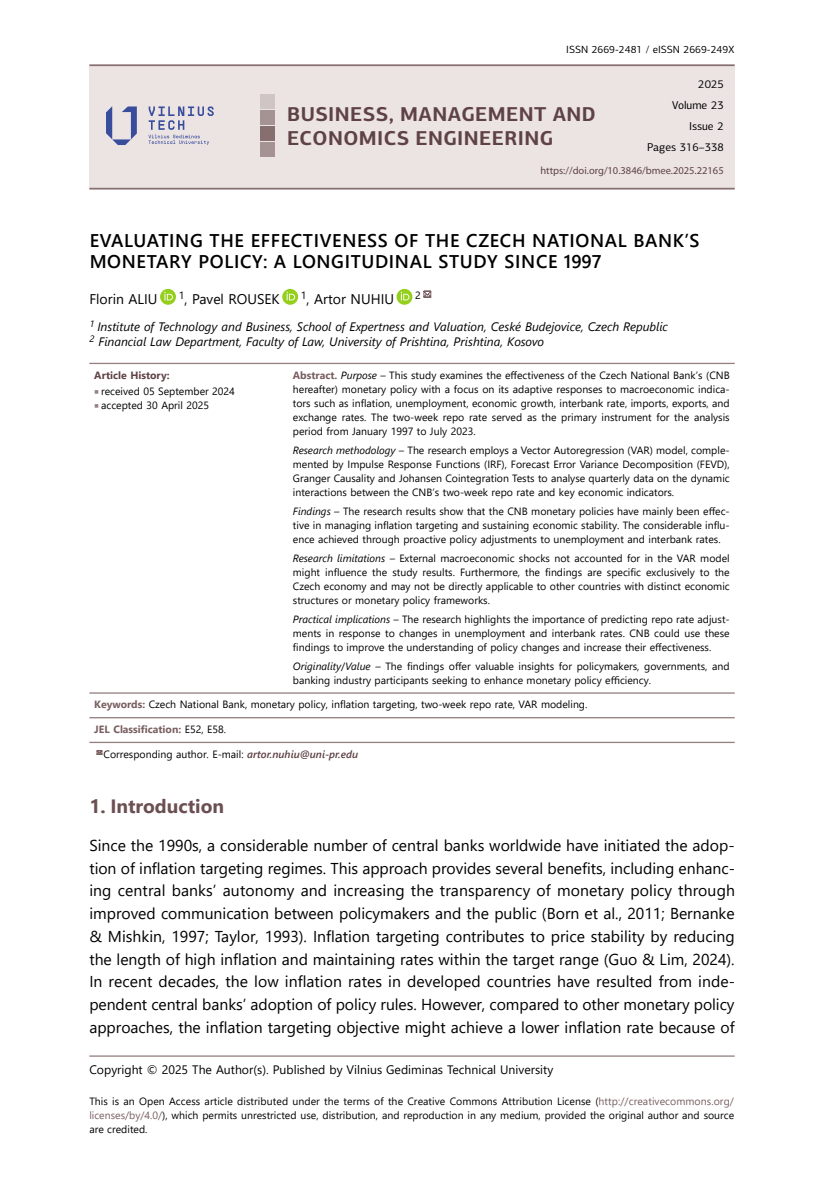
<style>
.page{position:relative;width:834px;height:1191px;background:#fff}
.page>*{position:absolute;margin:0;border:0;box-sizing:border-box;transform-origin:0 0}
.t1{font:700 20.12px/24.2px "PF Centro Sans Pro";letter-spacing:.02em;color:#5f4245}
.t2{font:700 19.25px "Segoe UI";color:#6c4f52}
.t3{font:600 18.38px/21px "Segoe UI";letter-spacing:.035em;color:#000}
.t4{font:15.75px/22.8px "Segoe UI";color:#000;text-align:justify}
.t5{font:14px "Segoe UI";color:#000}
.t6{font:italic 12.25px/15.4px "Segoe UI";color:#000}
.t7{font:12.25px "Segoe UI";color:#000}
.t8{font:11.38px/21.2px "PF Centro Sans Pro";color:#000;text-align:right}
.t9{font:10.5px/14px "Segoe UI";color:#000;text-align:justify}
.t10{font:10.5px "Myriad Pro";color:#5f4245}
.t11{font:10.5px "PF Centro Sans Pro";color:#000}
.t12{font:700 10.5px "Segoe UI";color:#795e60}
.t13{font:700 10.5px "Segoe UI";color:#5f4245}
.s1{font-weight:700;color:#795e60}
.s2{font-style:italic}
.s3{font-family:"Minion Pro";font-size:12.25px;color:#968080}
.s4{font-weight:400;color:#000}
.s5{font-weight:600;font-style:italic;color:#5f4245}
.s6{color:#795e60}
</style>
<div class="page">
<hr style="left:89px;top:1055px;width:645px;height:1px;background:#968080">
<div style="left:89px;top:66px;width:645px;height:122px;background:#ece4e3"></div>
<hr style="left:89px;top:64px;width:645px;height:2px;background:#876e6f">
<hr style="left:89px;top:188px;width:645px;height:1px;background:#876e6f">
<div style="left:260px;top:94px;width:14px;height:15px;background:#cfc5c5"></div>
<div style="left:260px;top:110px;width:14px;height:15px;background:#a59293"></div>
<div style="left:260px;top:126px;width:14px;height:15px;background:#876e6f"></div>
<div style="left:260px;top:142px;width:14px;height:15px;background:#a59293"></div>
<svg style="left:106px;top:106px;width:31px;height:39px"></svg>
<svg style="left:149px;top:106px;width:65px;height:39px"></svg>
<svg style="left:160px;top:289px;width:16px;height:16px"></svg>
<svg style="left:164px;top:292px;width:9px;height:8px"></svg>
<svg style="left:282px;top:289px;width:16px;height:16px"></svg>
<svg style="left:286px;top:292px;width:9px;height:8px"></svg>
<svg style="left:396px;top:289px;width:16px;height:16px"></svg>
<svg style="left:400px;top:292px;width:9px;height:8px"></svg>
<svg style="left:423px;top:290px;width:9px;height:8px"></svg>
<hr style="left:89px;top:363px;width:199px;height:1px;background:#968080">
<hr style="left:288px;top:363px;width:446px;height:1px;background:#968080">
<hr style="left:89px;top:692px;width:199px;height:1px;background:#968080">
<hr style="left:288px;top:692px;width:446px;height:1px;background:#968080">
<hr style="left:89px;top:717px;width:199px;height:1px;background:#968080">
<hr style="left:288px;top:717px;width:446px;height:1px;background:#968080">
<hr style="left:89px;top:741px;width:199px;height:2px;background:#968080">
<hr style="left:288px;top:741px;width:446px;height:2px;background:#968080">
<svg style="left:96px;top:750px;width:7px;height:5px"></svg>
<p class="t11" style="left:566px;top:43px;width:169px">ISSN 2669-2481 / eISSN 2669-249X</p>
<p class="t8" style="left:647px;top:73px;width:78px">2025<br>Volume 23<br>Issue 2<br>Pages 316–338</p>
<p class="t10" style="left:540px;top:164px;width:185px">https://doi.org/10.3846/bmee.2025.22165</p>
<h1 class="t1" style="left:287px;top:102px;width:310px">BUSINESS, MANAGEMENT AND<br>ECONOMICS ENGINEERING</h1>
<h3 class="t3" style="left:90px;top:228px;width:611px">EVALUATING THE EFFECTIVENESS OF THE CZECH NATIONAL BANK’S<br>MONETARY POLICY: A LONGITUDINAL STUDY SINCE 1997</h3>
<h3 class="t5" style="left:89px;top:286px;width:70px">Florin ALIU</h3>
<h3 class="t5" style="left:179px;top:286px;width:102px"><sup>1</sup>, Pavel ROUSEK</h3>
<h3 class="t5" style="left:301px;top:286px;width:94px"><sup>1</sup>, Artor NUHIU</h3>
<p class="t9" style="left:415px;top:288px;width:7px">2</p>
<p class="t6" style="left:89px;top:317px;width:580px"><sup>1</sup> Institute of Technology and Business, School of Expertness and Valuation, Ceské Budejovice, Czech Republic<br><sup>2</sup> Financial Law Department, Faculty of Law, University of Prishtina, Prishtina, Kosovo</p>
<p class="t13" style="left:94px;top:365px;width:77px">Article History:</p>
<p class="t9" style="left:293px;top:367px;width:438px"><span class="s1">Abstract.</span> <span class="s2">Purpose –</span> This study examines the effectiveness of the Czech National Bank’s (CNB hereafter) monetary policy with a focus on its adaptive responses to macroeconomic indica&shy;tors such as inflation, unemployment, economic growth, interbank rate, imports, exports, and exchange rates. The two-week repo rate served as the primary instrument for the analysis period from January 1997 to July 2023.</p>
<p class="t9" style="left:293px;top:442px;width:438px"><span class="s2">Research methodology –</span> The research employs a Vector Autoregression (VAR) model, comple&shy;mented by Impulse Response Functions (IRF), Forecast Error Variance Decomposition (FEVD), Granger Causality and Johansen Cointegration Tests to analyse quarterly data on the dynamic interactions between the CNB’s two-week repo rate and key economic indicators.</p>
<p class="t9" style="left:293px;top:503px;width:438px"><span class="s2">Findings –</span> The research results show that the CNB monetary policies have mainly been effec&shy;tive in managing inflation targeting and sustaining economic stability. The considerable influ&shy;ence achieved through proactive policy adjustments to unemployment and interbank rates.</p>
<p class="t9" style="left:293px;top:550px;width:438px"><span class="s2">Research limitations –</span> External macroeconomic shocks not accounted for in the VAR model might influence the study results. Furthermore, the findings are specific exclusively to the Czech economy and may not be directly applicable to other countries with distinct economic structures or monetary policy frameworks.</p>
<p class="t9" style="left:293px;top:611px;width:438px"><span class="s2">Practical implications –</span> The research highlights the importance of predicting repo rate adjust&shy;ments in response to changes in unemployment and interbank rates. CNB could use these findings to improve the understanding of policy changes and increase their effectiveness.</p>
<p class="t9" style="left:293px;top:658px;width:438px"><span class="s2">Originality</span>/<span class="s2">Value –</span> The findings offer valuable insights for policymakers, governments, and banking industry participants seeking to enhance monetary policy efficiency.</p>
<p class="t9" style="left:94px;top:383px;width:142px"><span class="s3">■</span> received 05 September 2024</p>
<p class="t9" style="left:94px;top:397px;width:116px"><span class="s3">■</span> accepted 30 April 2025</p>
<p class="t9" style="left:94px;top:696px;width:494px"><span class="s1">Keywords:</span> Czech National Bank, monetary policy, inflation targeting, two-week repo rate, VAR modeling.</p>
<p class="t12" style="left:94px;top:719px;width:133px">JEL Classification: <span class="s4">E52, E58.</span></p>
<p class="t9" style="left:103px;top:746px;width:256px">Corresponding author. E-mail: <span class="s5">artor.nuhiu@uni-pr.edu</span></p>
<h2 class="t2" style="left:89px;top:788px;width:136px">1. Introduction</h2>
<p class="t4" style="left:89px;top:832px;width:647px">Since the 1990s, a considerable number of central banks worldwide have initiated the adop&shy;tion of inflation targeting regimes. This approach provides several benefits, including enhanc&shy;ing central banks’ autonomy and increasing the transparency of monetary policy through improved communication between policymakers and the public (Born et al., 2011; Bernanke &amp; Mishkin, 1997; Taylor, 1993). Inflation targeting contributes to price stability by reducing the length of high inflation and maintaining rates within the target range (Guo &amp; Lim, 2024).<br>In recent decades, the low inflation rates in developed countries have resulted from inde&shy;pendent central banks’ adoption of policy rules. However, compared to other monetary policy approaches, the inflation targeting objective might achieve a lower inflation rate because of</p>
<p class="t7" style="left:89px;top:1058px;width:465px">Copyright © 2025 The Author(s). Published by Vilnius Gediminas Technical University</p>
<p class="t9" style="left:89px;top:1093px;width:646px">This is an Open Access article distributed under the terms of the Creative Commons Attribution License (<span class="s6">http://creativecommons.org/ licenses/by/4.0/</span>), which permits unrestricted use, distribution, and reproduction in any medium, provided the original author and source are credited.</p>
</div>
